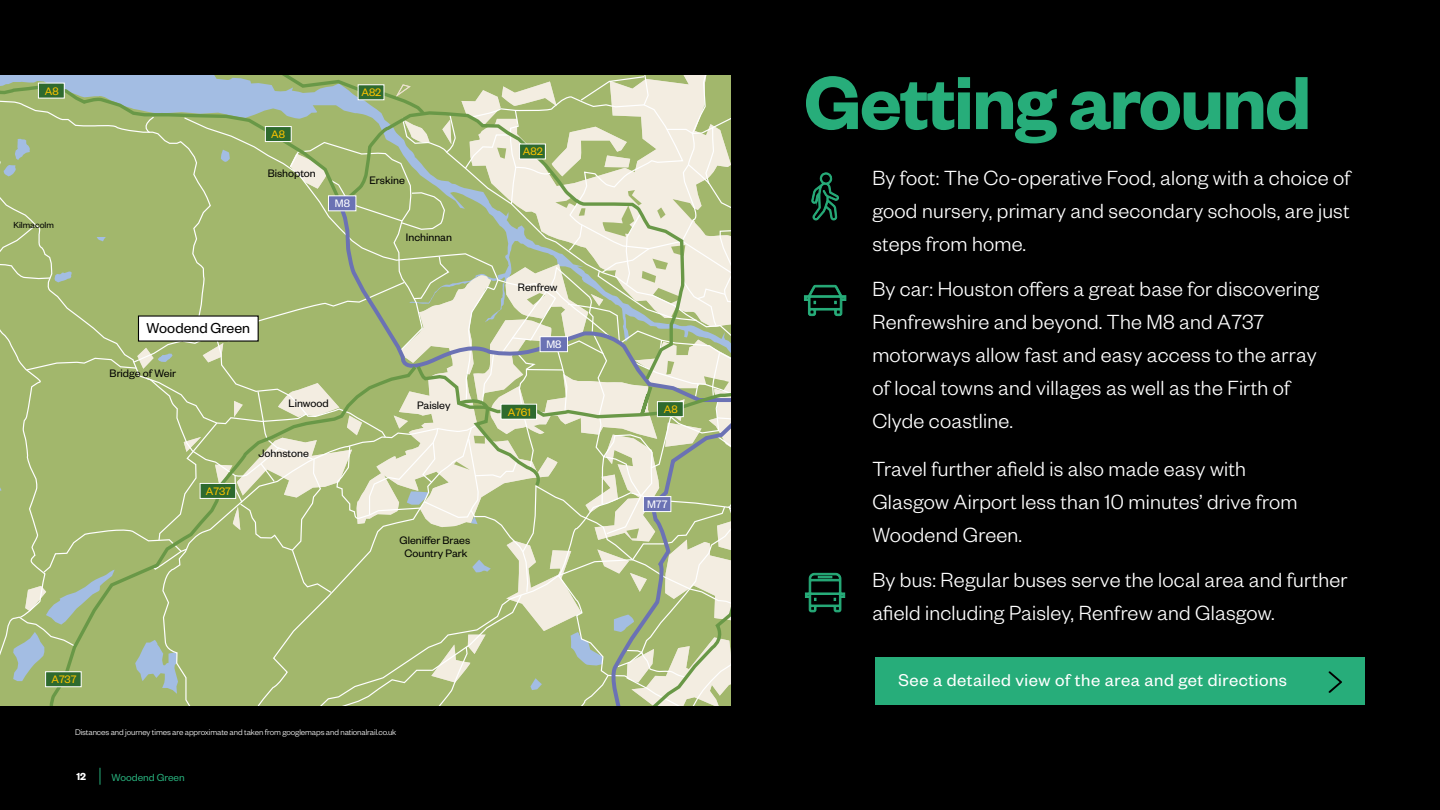
<style>
.page{position:relative;width:1440px;height:810px;background:#000}
.page>*{position:absolute;margin:0;border:0;box-sizing:border-box;transform-origin:0 0}
.t1{font:600 82.5px "Founders Grotesk";letter-spacing:-.02em;color:#27ad7a}
.t2{font:300 22.5px/33px "Founders Grotesk";letter-spacing:.01em;color:#fff}
.t3{font:18.75px "Founders Grotesk";letter-spacing:.03em;color:#fff}
.t4{font:15.9px "Founders Grotesk";color:#000}
.t5{font:11.93px/13px "Founders Grotesk";color:#000;text-align:center}
.t6{font:11.93px "Founders Grotesk";color:#fdc300}
.t7{font:11.93px "Founders Grotesk";color:#fff}
.t8{font:11.25px "Founders Grotesk";color:#27ad7a}
.t9{font:600 11.25px "Founders Grotesk";color:#fff}
.t10{font:9.68px "Founders Grotesk";color:#000}
.t11{font:300 9px "Founders Grotesk";letter-spacing:-.01em;color:#fff}
</style>
<div class="page">
<svg style="left:100px;top:768px;width:1px;height:17px"></svg>
<svg style="left:0;top:75px;width:730px;height:630px;background:#b1c189"></svg>
<div style="left:520px;top:144px;width:25px;height:15px;background:#2e6a2e"></div>
<div style="left:519px;top:144px;width:27px;height:15px;border:1px solid #fff"></div>
<div style="left:200px;top:483px;width:36px;height:15px;background:#2e6a2e"></div>
<div style="left:200px;top:483px;width:36px;height:16px;border:1px solid #fff"></div>
<div style="left:328px;top:196px;width:28px;height:15px;background:#6b72b4"></div>
<div style="left:328px;top:195px;width:28px;height:16px;border:1px solid #fff"></div>
<div style="left:138px;top:316px;width:120px;height:25px;background:#fff"></div>
<div style="left:540px;top:337px;width:28px;height:15px;background:#6b72b4"></div>
<div style="left:540px;top:336px;width:28px;height:16px;border:1px solid #fff"></div>
<div style="left:358px;top:85px;width:26px;height:15px;background:#2e6a2e"></div>
<div style="left:358px;top:84px;width:26px;height:16px;border:1px solid #fff"></div>
<div style="left:265px;top:127px;width:26px;height:15px;background:#2e6a2e"></div>
<div style="left:265px;top:126px;width:27px;height:16px;border:1px solid #fff"></div>
<div style="left:38px;top:83px;width:26px;height:15px;background:#2e6a2e"></div>
<div style="left:38px;top:83px;width:27px;height:15px;border:1px solid #fff"></div>
<div style="left:46px;top:672px;width:35px;height:15px;background:#2e6a2e"></div>
<div style="left:45px;top:671px;width:37px;height:16px;border:1px solid #fff"></div>
<div style="left:501px;top:404px;width:36px;height:15px;background:#2e6a2e"></div>
<div style="left:501px;top:404px;width:36px;height:16px;border:1px solid #fff"></div>
<div style="left:643px;top:497px;width:28px;height:15px;background:#6b72b4"></div>
<div style="left:643px;top:496px;width:28px;height:16px;border:1px solid #fff"></div>
<div style="left:657px;top:402px;width:26px;height:15px;background:#2e6a2e"></div>
<div style="left:657px;top:401px;width:27px;height:16px;border:1px solid #fff"></div>
<div style="left:875px;top:657px;width:490px;height:47px;background:#27ad7a"></div>
<svg style="left:1329px;top:671px;width:13px;height:22px"></svg>
<svg style="left:811px;top:172px;width:28px;height:49px"></svg>
<svg style="left:804px;top:284px;width:43px;height:32px"></svg>
<svg style="left:805px;top:573px;width:40px;height:40px"></svg>
<p class="t6" style="left:45px;top:83px;width:15px">A8</p>
<p class="t10" style="left:13px;top:219px;width:42px">Kilmacolm</p>
<p class="t6" style="left:271px;top:127px;width:15px">A8</p>
<p class="t5" style="left:268px;top:166px;width:50px">Bishopton</p>
<p class="t6" style="left:361px;top:85px;width:21px">A82</p>
<p class="t7" style="left:335px;top:196px;width:17px">M8</p>
<p class="t5" style="left:369px;top:173px;width:37px">Erskine</p>
<p class="t5" style="left:406px;top:230px;width:48px">Inchinnan</p>
<p class="t4" style="left:147px;top:319px;width:105px">Woodend Green</p>
<p class="t5" style="left:110px;top:367px;width:68px">Bridge of Weir</p>
<p class="t5" style="left:288px;top:396px;width:42px">Linwood</p>
<p class="t6" style="left:206px;top:484px;width:26px">A737</p>
<p class="t5" style="left:258px;top:446px;width:52px">Johnstone</p>
<p class="t5" style="left:417px;top:398px;width:35px">Paisley</p>
<p class="t5" style="left:400px;top:533px;width:72px">Gleniffer Braes<br>Country Park</p>
<p class="t6" style="left:523px;top:144px;width:21px">A82</p>
<p class="t5" style="left:518px;top:280px;width:41px">Renfrew</p>
<p class="t7" style="left:546px;top:337px;width:17px">M8</p>
<p class="t6" style="left:508px;top:405px;width:25px">A761</p>
<p class="t6" style="left:51px;top:672px;width:26px">A737</p>
<p class="t11" style="left:75px;top:727px;width:323px">Distances and journey times are approximate and taken from googlemaps and nationalrail.co.uk</p>
<p class="t9" style="left:76px;top:770px;width:11px">12</p>
<p class="t8" style="left:112px;top:770px;width:75px">Woodend Green</p>
<p class="t6" style="left:664px;top:402px;width:15px">A8</p>
<p class="t7" style="left:647px;top:497px;width:22px">M77</p>
<h1 class="t1" style="left:804px;top:51px;width:509px">Getting around</h1>
<p class="t2" style="left:872px;top:161px;width:480px;text-align:justify">By foot: The Co-operative Food, along with a choice of good nursery, primary and secondary schools, are just steps from home.</p>
<p class="t2" style="left:872px;top:272px;width:448px">By car: Houston offers a great base for discovering Renfrewshire and beyond. The M8 and A737 motorways allow fast and easy access to the array of local towns and villages as well as the Firth of Clyde coastline.</p>
<p class="t2" style="left:872px;top:451px;width:427px">Travel further afield is also made easy with<br>Glasgow Airport less than 10 minutes’ drive from<br>Woodend Green.</p>
<p class="t2" style="left:872px;top:562px;width:477px">By bus: Regular buses serve the local area and further afield including Paisley, Renfrew and Glasgow.</p>
<p class="t3" style="left:898px;top:669px;width:390px">See a detailed view of the area and get directions</p>
</div>
